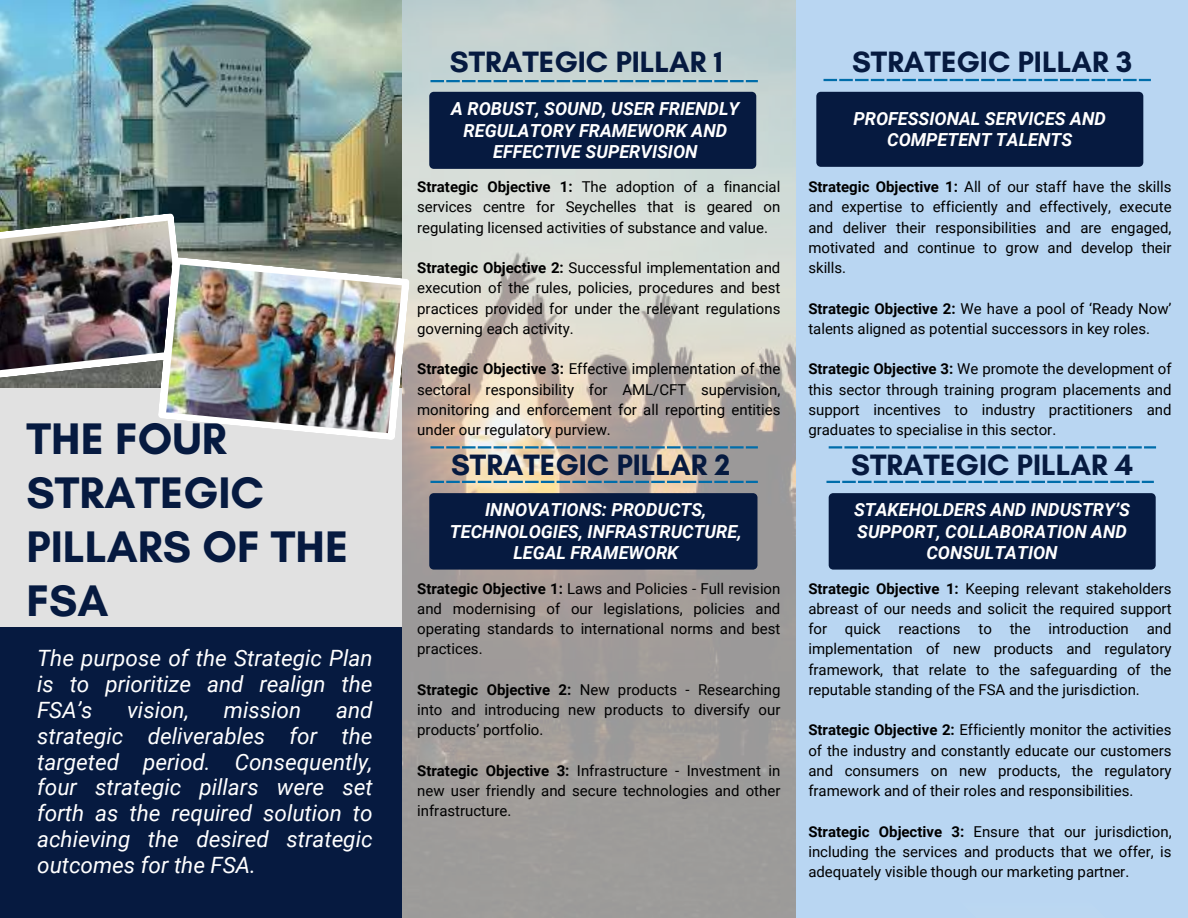
<style>
.page{position:relative;width:1188px;height:918px;background:#fff}
.page>*{position:absolute;margin:0;border:0;box-sizing:border-box;transform-origin:0 0}
.t1{font:700 45px/54px "Glacial Indifference";color:#061a40}
.t2{font:700 30px "Glacial Indifference";color:#061a40}
.t3{font:italic 22.5px/25.8px "Roboto";color:#fff;text-align:justify}
.t4{font:italic 700 18px/21.3px "Roboto";color:#fff;text-align:center}
.t5{font:15px/20.2px "Roboto";color:#000;text-align:justify}
.s1{font-weight:700}
</style>
<div class="page">
<img style="left:402px;top:0;width:394px;height:918px">
<div style="left:0;top:284px;width:402px;height:634px;background:#061a40"></div>
<div style="left:0;top:29px;width:402px;height:598px;background:#e1e1e1"></div>
<img style="left:0;top:0;width:402px;height:388px">
<svg style="left:0;top:213px;width:189px;height:167px;background:#69736e"></svg>
<img style="left:0;top:221px;width:182px;height:151px">
<svg style="left:158px;top:257px;width:252px;height:183px"></svg>
<img style="left:166px;top:264px;width:236px;height:169px">
<div style="left:429px;top:92px;width:327px;height:77px;background:#061a40"></div>
<div style="left:796px;top:0;width:392px;height:918px;background:#b9d6f2"></div>
<svg style="left:430px;top:80px;width:328px;height:2px"></svg>
<hr style="left:430px;top:446px;width:14px;height:3px;background:#006daa">
<hr style="left:446px;top:446px;width:14px;height:3px;background:#006daa">
<hr style="left:462px;top:446px;width:14px;height:3px;background:#006daa">
<svg style="left:478px;top:446px;width:29px;height:3px"></svg>
<hr style="left:509px;top:446px;width:14px;height:3px;background:#006daa">
<hr style="left:525px;top:446px;width:14px;height:3px;background:#006daa">
<svg style="left:541px;top:446px;width:29px;height:3px"></svg>
<hr style="left:572px;top:446px;width:14px;height:3px;background:#006daa">
<hr style="left:588px;top:446px;width:14px;height:3px;background:#006daa">
<svg style="left:604px;top:446px;width:29px;height:3px"></svg>
<hr style="left:635px;top:446px;width:14px;height:3px;background:#006daa">
<hr style="left:651px;top:446px;width:14px;height:3px;background:#006daa">
<hr style="left:667px;top:446px;width:14px;height:3px;background:#006daa">
<svg style="left:683px;top:446px;width:29px;height:3px"></svg>
<hr style="left:714px;top:446px;width:14px;height:3px;background:#006daa">
<hr style="left:730px;top:446px;width:14px;height:3px;background:#006daa">
<svg style="left:746px;top:446px;width:12px;height:3px"></svg>
<svg style="left:430px;top:481px;width:328px;height:2px"></svg>
<svg style="left:824px;top:79px;width:327px;height:2px"></svg>
<svg style="left:829px;top:446px;width:13px;height:3px"></svg>
<hr style="left:844px;top:446px;width:14px;height:3px;background:#006daa">
<hr style="left:860px;top:446px;width:14px;height:3px;background:#006daa">
<hr style="left:876px;top:446px;width:14px;height:3px;background:#006daa">
<svg style="left:892px;top:446px;width:29px;height:3px"></svg>
<hr style="left:923px;top:446px;width:14px;height:3px;background:#006daa">
<hr style="left:939px;top:446px;width:14px;height:3px;background:#006daa">
<svg style="left:955px;top:446px;width:29px;height:3px"></svg>
<hr style="left:986px;top:446px;width:14px;height:3px;background:#006daa">
<hr style="left:1002px;top:446px;width:14px;height:3px;background:#006daa">
<svg style="left:1018px;top:446px;width:29px;height:3px"></svg>
<hr style="left:1049px;top:446px;width:14px;height:3px;background:#006daa">
<hr style="left:1065px;top:446px;width:14px;height:3px;background:#006daa">
<svg style="left:1081px;top:446px;width:45px;height:3px"></svg>
<hr style="left:1128px;top:446px;width:14px;height:3px;background:#006daa">
<svg style="left:1144px;top:446px;width:12px;height:3px"></svg>
<svg style="left:826px;top:481px;width:328px;height:2px"></svg>
<div style="left:429px;top:493px;width:329px;height:77px;background:#061a40"></div>
<div style="left:816px;top:92px;width:327px;height:75px;background:#061a40"></div>
<div style="left:829px;top:493px;width:327px;height:77px;background:#061a40"></div>
<h1 class="t1" style="left:27px;top:411px;width:323px">THE FOUR<br>STRATEGIC<br>PILLARS OF THE<br>FSA</h1>
<h3 class="t3" style="left:37px;top:645px;width:337px">The purpose of the Strategic Plan is to prioritize and realign the FSA’s</h3>
<h3 class="t3" style="left:37px;top:697px;width:337px;text-indent:299px">and strategic deliverables for the targeted period. Consequently, four strategic pillars were set forth as the required solution to achieving the desired strategic outcomes for the FSA.</h3>
<h3 class="t3" style="left:127px;top:697px;width:63px">vision,</h3>
<h3 class="t3" style="left:224px;top:697px;width:79px">mission</h3>
<h2 class="t2" style="left:450px;top:43px;width:274px">STRATEGIC PILLAR 1</h2>
<p class="t4" style="left:451px;top:99px;width:290px">A ROBUST, SOUND, USER FRIENDLY<br>REGULATORY FRAMEWORK AND<br>EFFECTIVE SUPERVISION</p>
<p class="t5" style="left:417px;top:177px;width:365px"><span class="s1">Strategic Objective 1:</span> The adoption of a financial services centre for Seychelles that is geared on regulating licensed activities of substance and value.</p>
<p class="t5" style="left:417px;top:258px;width:365px"><span class="s1">Strategic Objective 2:</span> Successful implementation and execution of the rules, policies, procedures and best practices provided for under the relevant regulations governing each activity.</p>
<p class="t5" style="left:417px;top:359px;width:365px"><span class="s1">Strategic Objective 3:</span> Effective implementation of the sectoral responsibility for AML/CFT supervision, monitoring and enforcement for all reporting entities under our regulatory purview.</p>
<h2 class="t2" style="left:852px;top:43px;width:282px">STRATEGIC PILLAR 3</h2>
<p class="t4" style="left:854px;top:108px;width:254px">PROFESSIONAL SERVICES AND<br>COMPETENT TALENTS</p>
<p class="t5" style="left:808px;top:177px;width:365px"><span class="s1">Strategic Objective 1:</span> All of our staff have the skills and expertise to efficiently and effectively, execute and deliver their responsibilities and are engaged, motivated and continue to grow and develop their skills.</p>
<p class="t5" style="left:808px;top:298px;width:365px"><span class="s1">Strategic Objective 2:</span> We have a pool of ‘Ready Now’ talents aligned as potential successors in key roles.</p>
<p class="t5" style="left:808px;top:359px;width:365px"><span class="s1">Strategic Objective 3:</span> We promote the development of this sector through training program placements and support incentives to industry practitioners and graduates to specialise in this sector.</p>
<h2 class="t2" style="left:451px;top:446px;width:281px">STRATEGIC PILLAR 2</h2>
<h2 class="t2" style="left:851px;top:446px;width:284px">STRATEGIC PILLAR 4</h2>
<p class="t4" style="left:450px;top:499px;width:293px">INNOVATIONS: PRODUCTS,<br>TECHNOLOGIES, INFRASTRUCTURE,<br>LEGAL FRAMEWORK</p>
<p class="t5" style="left:417px;top:578px;width:365px"><span class="s1">Strategic Objective 1:</span> Laws and Policies - Full revision and modernising of our legislations, policies and operating standards to international norms and best practices.</p>
<p class="t5" style="left:417px;top:680px;width:365px"><span class="s1">Strategic Objective 2:</span> New products - Researching into and introducing new products to diversify our products’ portfolio.</p>
<p class="t5" style="left:417px;top:761px;width:365px"><span class="s1">Strategic Objective 3:</span> Infrastructure - Investment in new user friendly and secure technologies and other infrastructure.</p>
<p class="t4" style="left:854px;top:499px;width:277px">STAKEHOLDERS AND INDUSTRY’S<br>SUPPORT, COLLABORATION AND<br>CONSULTATION</p>
<p class="t5" style="left:808px;top:578px;width:365px"><span class="s1">Strategic Objective 1:</span> Keeping relevant stakeholders abreast of our needs and solicit the required support for quick reactions to the introduction and implementation of new products and regulatory framework, that relate to the safeguarding of the reputable standing of the FSA and the jurisdiction.</p>
<p class="t5" style="left:808px;top:720px;width:365px"><span class="s1">Strategic Objective 2:</span> Efficiently monitor the activities of the industry and constantly educate our customers and consumers on new products, the regulatory framework and of their roles and responsibilities.</p>
<p class="t5" style="left:808px;top:821px;width:365px"><span class="s1">Strategic Objective 3:</span> Ensure that our jurisdiction, including the services and products that we offer, is adequately visible though our marketing partner.</p>
</div>
